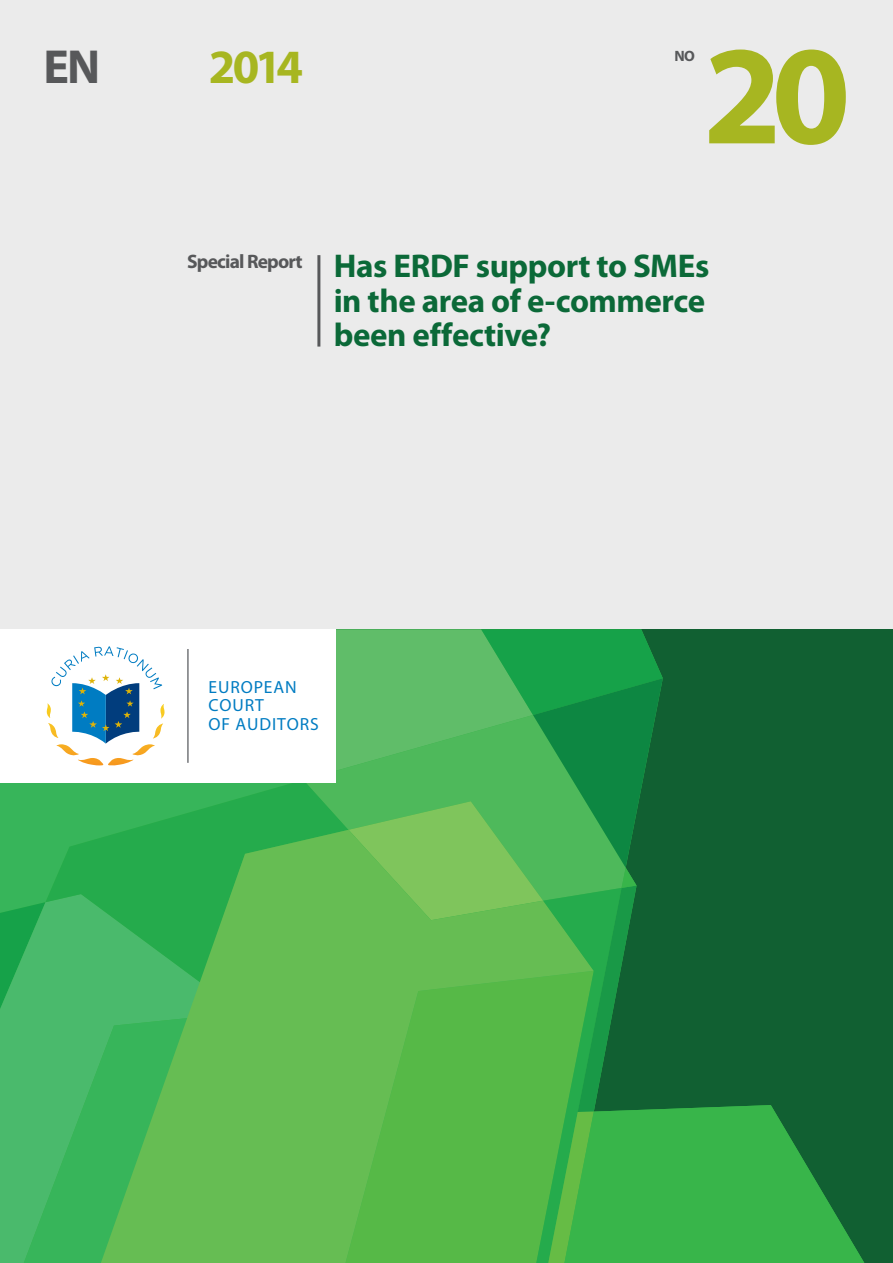
<style>
.page{position:relative;width:893px;height:1263px;background:#fff}
.page>*{position:absolute;margin:0;border:0;box-sizing:border-box;transform-origin:0 0}
.t1{font:700 141.9px "Myriad Pro";color:#a7b621}
.t2{font:700 48px "Myriad Pro";color:#a7b621}
.t3{font:700 48px "Myriad Pro";color:#57585a}
.t4{font:700 33px/34.5px "Myriad Pro";letter-spacing:-.015em;color:#0b6938}
.t5{font:17.55px/18.5px "Myriad Pro";letter-spacing:.05em;color:#007cc2}
.t6{font:700 15px "Myriad Pro";color:#57585a}
</style>
<div class="page">
<div style="left:0;top:0;width:893px;height:649px;background:#ebebeb"></div>
<hr style="left:317px;top:255px;width:3px;height:92px;background:#57585a">
<div style="left:0;top:629px;width:893px;height:634px;background:#116032"></div>
<div style="left:0;top:782px;width:46px;height:112px;background:#37b55a"></div>
<svg style="left:335px;top:629px;width:14px;height:86px"></svg>
<svg style="left:0;top:894px;width:101px;height:369px;background:#40b565"></svg>
<svg style="left:46px;top:782px;width:258px;height:200px;background:#37b35b"></svg>
<svg style="left:304px;top:715px;width:45px;height:115px;background:#49b75e"></svg>
<svg style="left:24px;top:1018px;width:77px;height:245px;background:#42b764"></svg>
<svg style="left:101px;top:830px;width:248px;height:433px;background:#55b954"></svg>
<svg style="left:349px;top:629px;width:314px;height:634px;background:#4aae4e"></svg>
<svg style="left:564px;top:1105px;width:300px;height:158px;fill:#38b54a"></svg>
<div style="left:0;top:629px;width:335px;height:153px;background:#fff"></div>
<hr style="left:187px;top:649px;width:2px;height:114px;background:#7c7e81">
<svg style="left:47px;top:646px;width:118px;height:120px"></svg>
<p class="t3" style="left:44px;top:36px;width:58px">EN</p>
<p class="t2" style="left:209px;top:36px;width:96px">2014</p>
<p class="t6" style="left:674px;top:46px;width:22px">NO</p>
<p class="t1" style="left:709px;top:3px;width:143px">20</p>
<p class="t4" style="left:334px;top:248px;width:377px;text-indent:-147px"><sup>Special</sup> <sup>Report</sup> Has ERDF support to SMEs in the area of e‑commerce been effective?</p>
<p class="t5" style="left:209px;top:678px;width:112px">EUROPEAN<br>COURT<br>OF AUDITORS</p>
</div>
